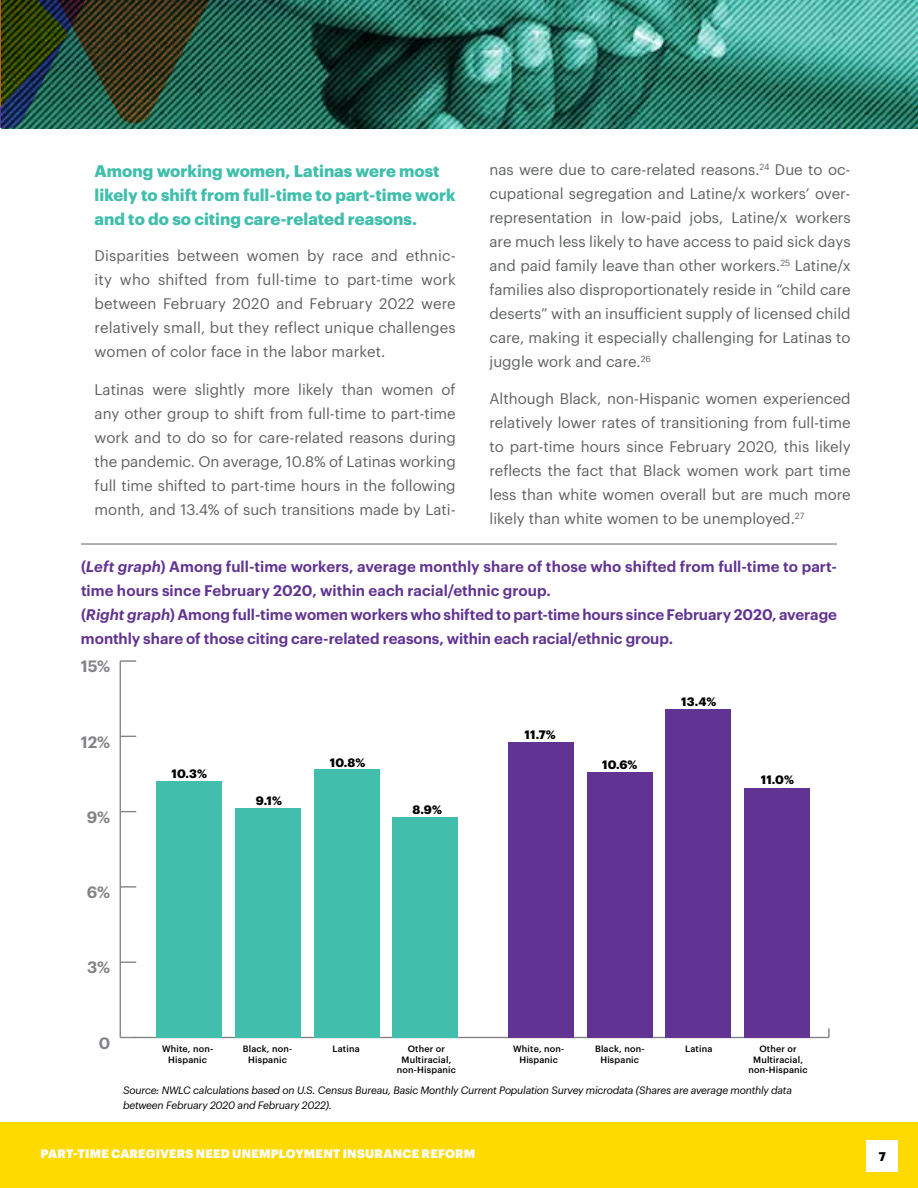
<style>
.page{position:relative;width:918px;height:1188px;background:#fff}
.page>*{position:absolute;margin:0;border:0;box-sizing:border-box;transform-origin:0 0}
.t1{font:700 16.5px/24px "Graphik";color:#3fbeac}
.t2{font:600 16.2px "Graphik";color:#838287}
.t3{font:15px/24px "Graphik";color:#5f6162;text-align:justify}
.t4{font:600 15px/24px "Graphik";color:#613393}
.t5{font:700 12.3px "Graphik";color:#000}
.t6{font:900 12px "Graphik";letter-spacing:.015em;color:#fff}
.t7{font:700 12px "Graphik";letter-spacing:.025em;color:#000}
.t8{font:italic 10.5px/15px "Graphik";letter-spacing:-.02em;color:#000}
.t9{font:500 9px/10.5px "Graphik";letter-spacing:.02em;color:#000;text-align:center}
.s1{font-style:italic}
</style>
<div class="page">
<div style="left:0;top:1122px;width:918px;height:66px;background:#ffda00"></div>
<div style="left:867px;top:1141px;width:31px;height:31px;background:#fff"></div>
<img style="left:350px;top:0;width:568px;height:129px">
<svg style="left:0;top:0;width:350px;height:129px;background:#25503b"></svg>
<hr style="left:81px;top:544px;width:756px;height:1px;background:#5f6162">
<svg style="left:828px;top:1028px;width:2px;height:9px"></svg>
<hr style="left:120px;top:661px;width:1px;height:365px;background:#838287">
<svg style="left:120px;top:1026px;width:16px;height:12px"></svg>
<svg style="left:121px;top:962px;width:15px;height:1px"></svg>
<svg style="left:121px;top:886px;width:15px;height:2px"></svg>
<svg style="left:121px;top:811px;width:15px;height:1px"></svg>
<svg style="left:121px;top:736px;width:15px;height:1px"></svg>
<svg style="left:120px;top:660px;width:16px;height:2px"></svg>
<hr style="left:134px;top:1037px;width:695px;height:1px;background:#838287">
<div style="left:314px;top:769px;width:65px;height:269px;background:#42beac"></div>
<div style="left:235px;top:808px;width:65px;height:229px;background:#42beac"></div>
<div style="left:156px;top:781px;width:65px;height:256px;background:#42beac"></div>
<div style="left:393px;top:817px;width:65px;height:220px;background:#42beac"></div>
<div style="left:508px;top:742px;width:65px;height:295px;background:#613393"></div>
<div style="left:587px;top:772px;width:65px;height:265px;background:#613393"></div>
<div style="left:666px;top:709px;width:65px;height:328px;background:#613393"></div>
<div style="left:745px;top:788px;width:65px;height:249px;background:#613393"></div>
<p class="t1" style="left:95px;top:157px;width:362px">Among working women, Latinas were most likely to shift from full-time to part-time work and to do so citing care-related reasons.</p>
<p class="t3" style="left:95px;top:243px;width:363px">Disparities between women by race and ethnic&shy;ity who shifted from full-time to part-time work between February 2020 and February 2022 were relatively small, but they reflect unique challenges women of color face in the labor market.</p>
<p class="t3" style="left:95px;top:376px;width:363px">Latinas were slightly more likely than women of any other group to shift from full-time to part-time work and to do so for care-related reasons during the pandemic. On average, 10.8% of Latinas working full time shifted to part-time hours in the following month, and 13.4% of such transitions made by Lati-</p>
<p class="t3" style="left:490px;top:156px;width:363px">nas were due to care-related reasons.<sup>24</sup> Due to oc&shy;cupational segregation and Latine/x workers’ over&shy;representation in low-paid jobs, Latine/x workers are much less likely to have access to paid sick days and paid family leave than other workers.<sup>25</sup> Latine/x families also disproportionately reside in “child care deserts” with an insufficient supply of licensed child care, making it especially challenging for Latinas to juggle work and care.<sup>26</sup></p>
<p class="t3" style="left:490px;top:385px;width:363px">Although Black, non-Hispanic women experienced relatively lower rates of transitioning from full-time to part-time hours since February 2020, this likely reflects the fact that Black women work part time less than white women overall but are much more likely than white women to be unemployed.<sup>27</sup></p>
<p class="t4" style="left:81px;top:553px;width:758px">(<span class="s1">Left graph</span>) Among full-time workers, average monthly share of those who shifted from full-time to part&shy;time hours since February 2020, within each racial/ethnic group.<br>(<span class="s1">Right graph</span>) Among full-time women workers who shifted to part-time hours since February 2020, average monthly share of those citing care-related reasons, within each racial/ethnic group.</p>
<p class="t2" style="left:81px;top:654px;width:31px">15%</p>
<p class="t2" style="left:81px;top:729px;width:31px">12%</p>
<p class="t2" style="left:87px;top:805px;width:25px">9%</p>
<p class="t2" style="left:87px;top:880px;width:25px">6%</p>
<p class="t7" style="left:172px;top:764px;width:37px">10.3%</p>
<p class="t7" style="left:256px;top:791px;width:28px">9.1%</p>
<p class="t7" style="left:330px;top:753px;width:37px">10.8%</p>
<p class="t7" style="left:413px;top:801px;width:31px">8.9%</p>
<p class="t7" style="left:525px;top:725px;width:33px">11.7%</p>
<p class="t7" style="left:602px;top:755px;width:37px">10.6%</p>
<p class="t7" style="left:681px;top:693px;width:37px">13.4%</p>
<p class="t7" style="left:761px;top:771px;width:35px">11.0%</p>
<p class="t2" style="left:87px;top:955px;width:25px">3%</p>
<p class="t2" style="left:99px;top:1030px;width:13px">0</p>
<p class="t9" style="left:162px;top:1043px;width:53px">White, non-<br>Hispanic</p>
<p class="t9" style="left:243px;top:1043px;width:51px">Black, non-<br>Hispanic</p>
<p class="t9" style="left:333px;top:1043px;width:29px">Latina</p>
<p class="t9" style="left:397px;top:1043px;width:61px">Other or<br>Multiracial, non-Hispanic</p>
<p class="t9" style="left:513px;top:1043px;width:53px">White, non-<br>Hispanic</p>
<p class="t9" style="left:595px;top:1043px;width:51px">Black, non-<br>Hispanic</p>
<p class="t9" style="left:685px;top:1043px;width:29px">Latina</p>
<p class="t9" style="left:749px;top:1043px;width:61px">Other or<br>Multiracial, non-Hispanic</p>
<p class="t8" style="left:123px;top:1081px;width:670px">Source: NWLC calculations based on U.S. Census Bureau, Basic Monthly Current Population Survey microdata (Shares are average monthly data between February 2020 and February 2022).</p>
<p class="t6" style="left:41px;top:1144px;width:436px">PART-TIME CAREGIVERS NEED UNEMPLOYMENT INSURANCE REFORM</p>
<p class="t5" style="left:879px;top:1147px;width:9px">7</p>
</div>
